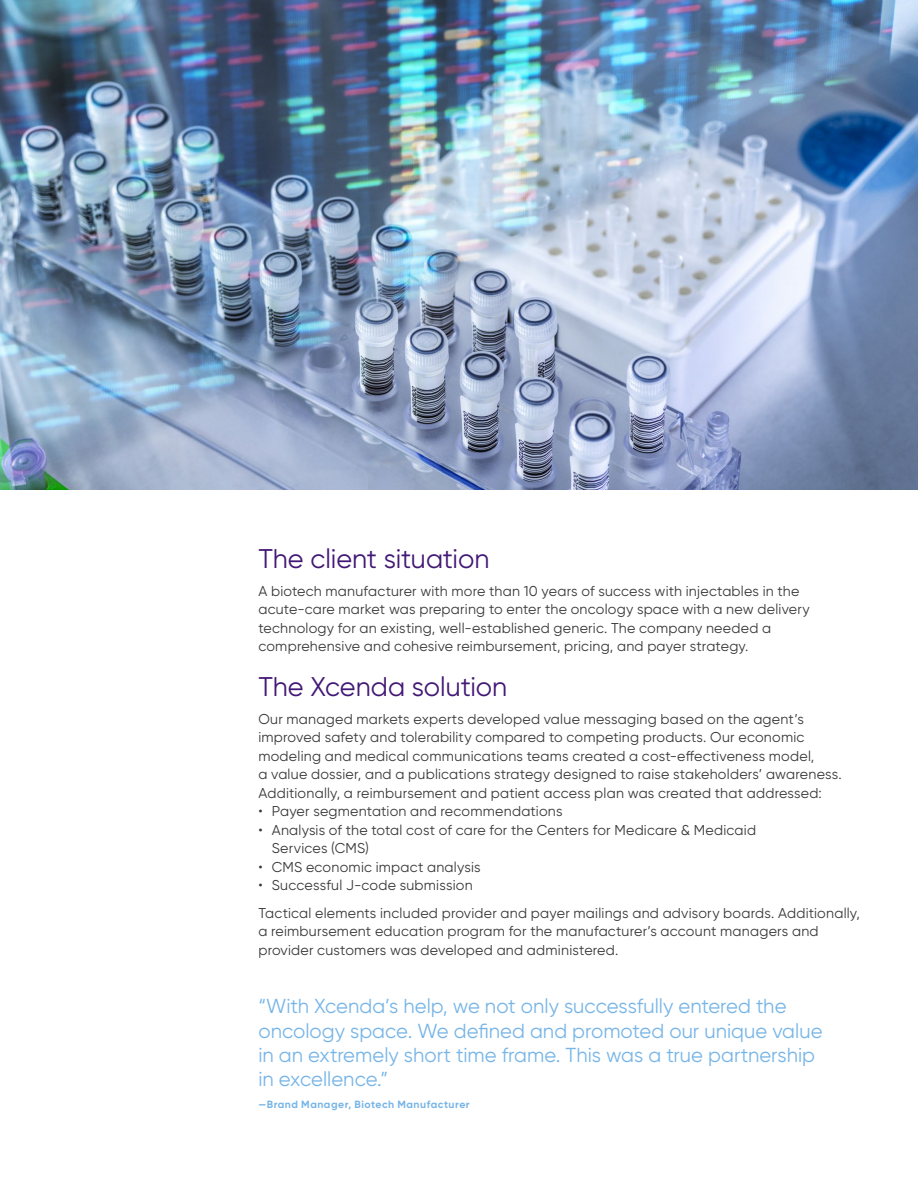
<style>
.page{position:relative;width:918px;height:1188px;background:#fff}
.page>*{position:absolute;margin:0;border:0;box-sizing:border-box;transform-origin:0 0}
.t1{font:27px "Gilroy";letter-spacing:-.005em;color:#421875}
.t2{font:20.25px/24.3px "Gilroy";color:#77b5e7}
.t3{font:14.25px/18.5px "Gilroy";letter-spacing:.015em;color:#393939}
.t4{font:700 10.5px "Gilroy";letter-spacing:.05em;color:#77b5e7}
</style>
<div class="page">
<img style="left:0;top:0;width:918px;height:490px">
<h1 class="t1" style="left:258px;top:542px;width:233px">The client situation</h1>
<p class="t3" style="left:258px;top:581px;width:553px">A biotech manufacturer with more than 10 years of success with injectables in the acute-care market was preparing to enter the oncology space with a new delivery technology for an existing, well-established generic. The company needed a comprehensive and cohesive reimbursement, pricing, and payer strategy.</p>
<h1 class="t1" style="left:258px;top:671px;width:250px">The Xcenda solution</h1>
<p class="t3" style="left:258px;top:709px;width:585px">Our managed markets experts developed value messaging based on the agent’s improved safety and tolerability compared to competing products. Our economic modeling and medical communications teams created a cost-effectiveness model,<br>a value dossier, and a publications strategy designed to raise stakeholders’ awareness.<br>Additionally, a reimbursement and patient access plan was created that addressed:</p>
<p class="t3" style="left:258px;top:802px;width:306px">• Payer segmentation and recommendations</p>
<p class="t3" style="left:272px;top:820px;width:486px;text-indent:-13px">• Analysis of the total cost of care for the Centers for Medicare &amp; Medicaid<br>Services (CMS)</p>
<p class="t3" style="left:258px;top:858px;width:224px">• CMS economic impact analysis</p>
<p class="t3" style="left:258px;top:872px;width:603px;line-height:27.3px">• Successful J-code submission<br>Tactical elements included provider and payer mailings and advisory boards. Additionally,</p>
<p class="t3" style="left:258px;top:922px;width:562px">a reimbursement education program for the manufacturer’s account managers and provider customers was developed and administered.</p>
<h2 class="t2" style="left:258px;top:994px;width:566px">“With Xcenda’s help, we not only successfully entered the oncology space. We defined and promoted our unique value in an extremely short time frame. This was a true partnership in excellence.”</h2>
<p class="t4" style="left:258px;top:1098px;width:213px">—Brand Manager, Biotech Manufacturer</p>
</div>
